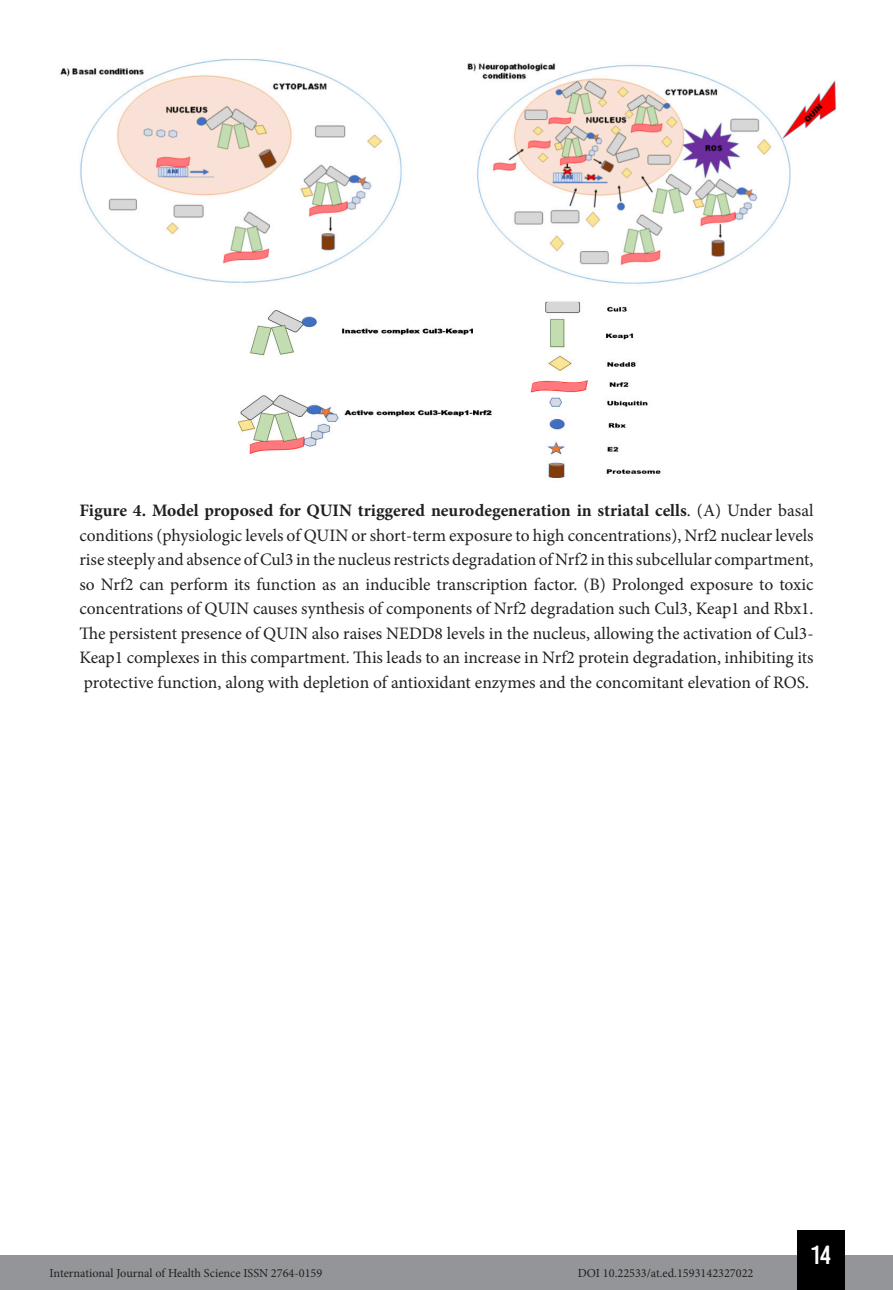
<style>
.page{position:relative;width:893px;height:1290px;background:#fff}
.page>*{position:absolute;margin:0;border:0;box-sizing:border-box;transform-origin:0 0}
.t1{font:26.25px "Bebas Kai";color:#fff}
.Info_Imagem{font:17.5px/24.5px "Minion Pro";color:#231f20;text-align:justify}
.t2{font:12.25px "Minion Pro";color:#231f20}
.s1{font-weight:700}
</style>
<div class="page">
<div style="left:0;top:1255px;width:893px;height:35px;background:#939598"></div>
<div style="left:797px;top:1230px;width:48px;height:60px;background:#000"></div>
<img style="left:60px;top:59px;width:777px;height:419px">
<p class="Info_Imagem" style="left:79px;top:499px;width:736px"><span class="s1">Figure 4. Model proposed for QUIN triggered neurodegeneration in striatal cells</span>. (A) Under basal conditions (physiologic levels of QUIN or short-term exposure to high concentrations), Nrf2 nuclear levels rise steeply and absence of Cul3 in the nucleus restricts degradation of Nrf2 in this subcellular compartment, so Nrf2 can perform its function as an inducible transcription factor. (B) Prolonged exposure to toxic concentrations of QUIN causes synthesis of components of Nrf2 degradation such Cul3, Keap1 and Rbx1.<br>The persistent presence of QUIN also raises NEDD8 levels in the nucleus, allowing the activation of Cul3- Keap1 complexes in this compartment. This leads to an increase in Nrf2 protein degradation, inhibiting its protective function, along with depletion of antioxidant enzymes and the concomitant elevation of ROS.</p>
<p class="t2" style="left:50px;top:1265px;width:274px">International Journal of Health Science ISSN 2764-0159</p>
<p class="t2" style="left:578px;top:1265px;width:177px">DOI 10.22533/at.ed.1593142327022</p>
<h1 class="t1" style="left:811px;top:1241px;width:21px">14</h1>
</div>
